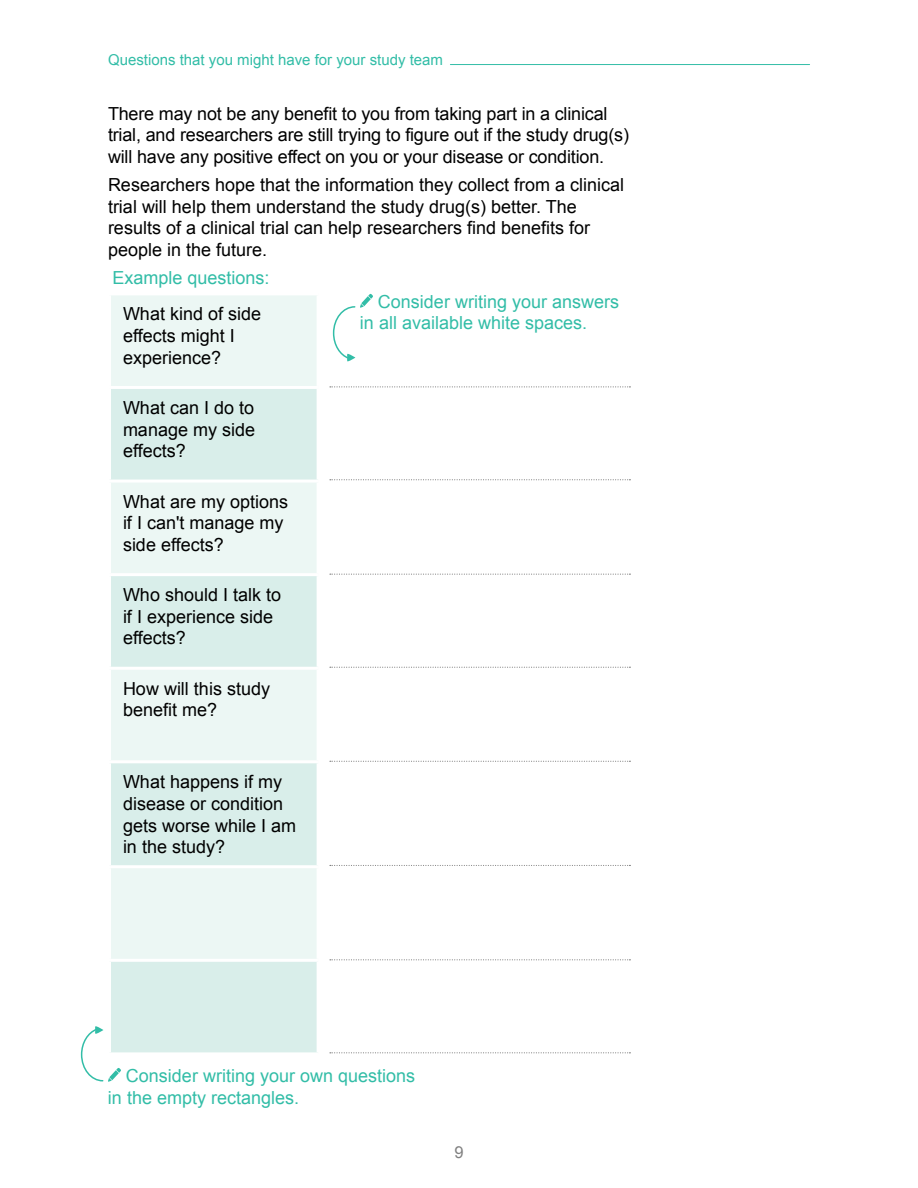
<style>
.page{position:relative;width:918px;height:1188px;background:#fff}
.page>*{position:absolute;margin:0;border:0;box-sizing:border-box;transform-origin:0 0}
.t1{font:18px/21.6px "Arial";color:#000}
.t2{font:18px/21.6px "Arial";color:#32bda7}
.t3{font:16.5px "Arial";color:#808080}
.t4{font:15px "Arial";color:#32bda7}
</style>
<div class="page">
<div style="left:111px;top:295px;width:206px;height:91px;background:#ecf7f4"></div>
<svg style="left:111px;top:389px;width:206px;height:663px;background:#e1f1ee"></svg>
<hr style="left:108px;top:480px;width:210px;height:3px;background:#fff">
<hr style="left:108px;top:573px;width:210px;height:3px;background:#fff">
<hr style="left:108px;top:667px;width:210px;height:3px;background:#fff">
<hr style="left:108px;top:760px;width:210px;height:3px;background:#fff">
<hr style="left:108px;top:865px;width:210px;height:3px;background:#fff">
<hr style="left:108px;top:959px;width:210px;height:3px;background:#fff">
<svg style="left:330px;top:386px;width:300px;height:1px"></svg>
<svg style="left:330px;top:865px;width:300px;height:1px"></svg>
<svg style="left:330px;top:479px;width:300px;height:1px"></svg>
<svg style="left:330px;top:959px;width:300px;height:1px"></svg>
<svg style="left:330px;top:1052px;width:300px;height:1px"></svg>
<svg style="left:330px;top:574px;width:300px;height:1px"></svg>
<svg style="left:330px;top:667px;width:300px;height:1px"></svg>
<svg style="left:330px;top:761px;width:300px;height:1px"></svg>
<hr style="left:450px;top:64px;width:360px;height:1px;background:#32bda7">
<svg style="left:332px;top:294px;width:41px;height:68px"></svg>
<svg style="left:80px;top:1025px;width:41px;height:57px"></svg>
<p class="t4" style="left:108px;top:49px;width:337px">Questions that you might have for your study team</p>
<p class="t1" style="left:108px;top:102px;width:523px">There may not be any benefit to you from taking part in a clinical trial, and researchers are still trying to figure out if the study drug(s) will have any positive effect on you or your disease or condition.</p>
<p class="t1" style="left:108px;top:174px;width:518px">Researchers hope that the information they collect from a clinical trial will help them understand the study drug(s) better. The results of a clinical trial can help researchers find benefits for people in the future.</p>
<p class="t2" style="left:112px;top:267px;width:159px">Example questions:</p>
<p class="t1" style="left:123px;top:303px;width:140px">What kind of side effects might I experience?</p>
<p class="t1" style="left:123px;top:397px;width:134px;text-align:justify">What can I do to manage my side effects?</p>
<p class="t1" style="left:123px;top:490px;width:167px">What are my options if I can't manage my side effects?</p>
<p class="t1" style="left:123px;top:584px;width:160px">Who should I talk to if I experience side effects?</p>
<p class="t1" style="left:123px;top:678px;width:149px">How will this study benefit me?</p>
<p class="t1" style="left:123px;top:771px;width:175px">What happens if my disease or condition gets worse while I am in the study?</p>
<p class="t2" style="left:360px;top:291px;width:261px;text-indent:18px">Consider writing your answers in all available white spaces.</p>
<p class="t2" style="left:108px;top:1065px;width:309px;text-indent:18px">Consider writing your own questions in the empty rectangles.</p>
<p class="t3" style="left:454px;top:1141px;width:11px">9</p>
</div>
